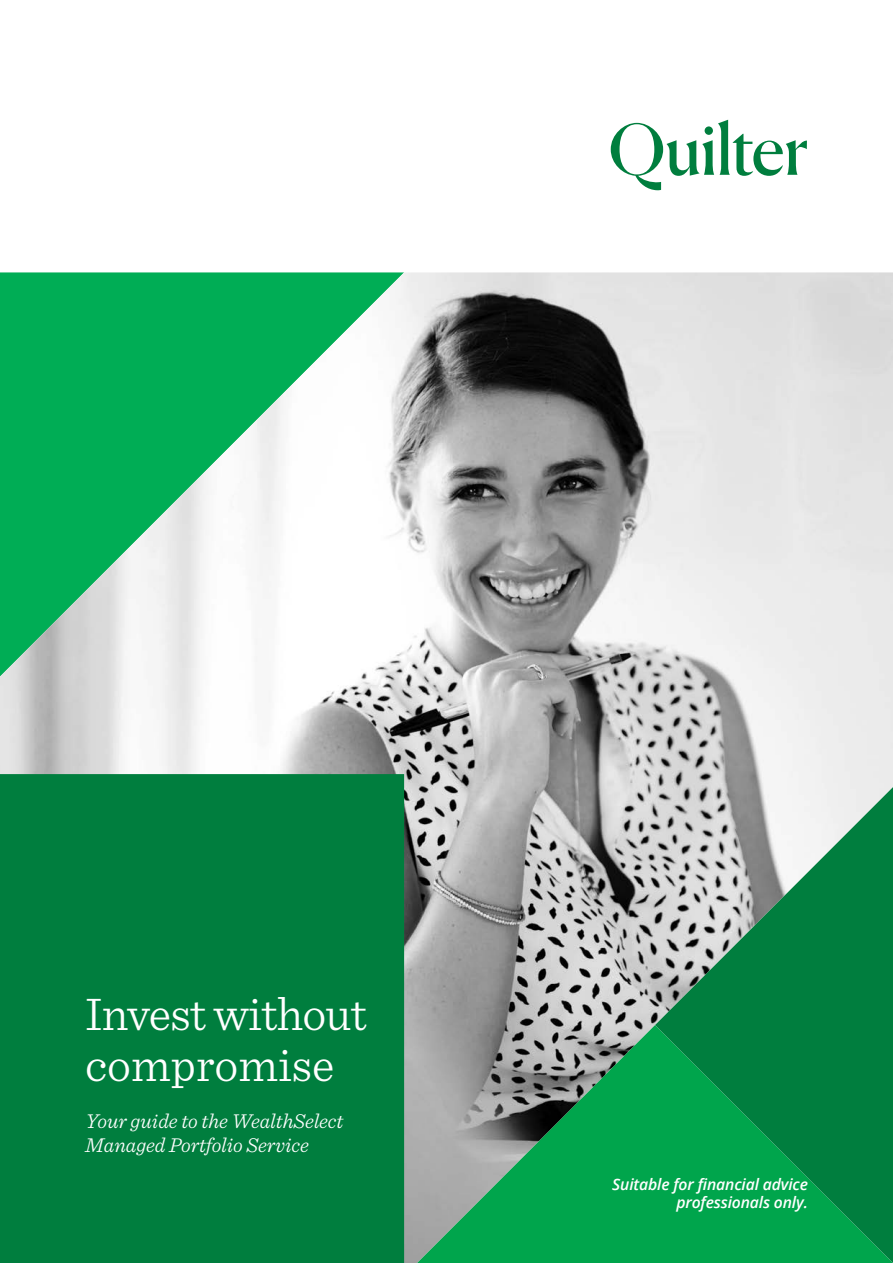
<style>
.page{position:relative;width:893px;height:1263px;background:#fff}
.page>*{position:absolute;margin:0;border:0;box-sizing:border-box;transform-origin:0 0}
.t1{font:300 48px/51px "Sentinel";letter-spacing:-.015em;color:#fff}
.t2{font:italic 300 21px/24px "Sentinel";color:#fff}
.t3{font:italic 600 15.75px/18.9px "Open Sans";letter-spacing:-.01em;color:#fff;text-align:right}
</style>
<div class="page">
<img style="left:0;top:272px;width:893px;height:991px">
<svg style="left:611px;top:120px;width:196px;height:70px"></svg>
<h1 class="t1" style="left:85px;top:985px;width:284px">Invest without compromise</h1>
<p class="t2" style="left:85px;top:1108px;width:260px">Your guide to the WealthSelect<br>Managed Portfolio Service</p>
<p class="t3" style="left:612px;top:1174px;width:197px">Suitable for financial advice professionals only.</p>
</div>
